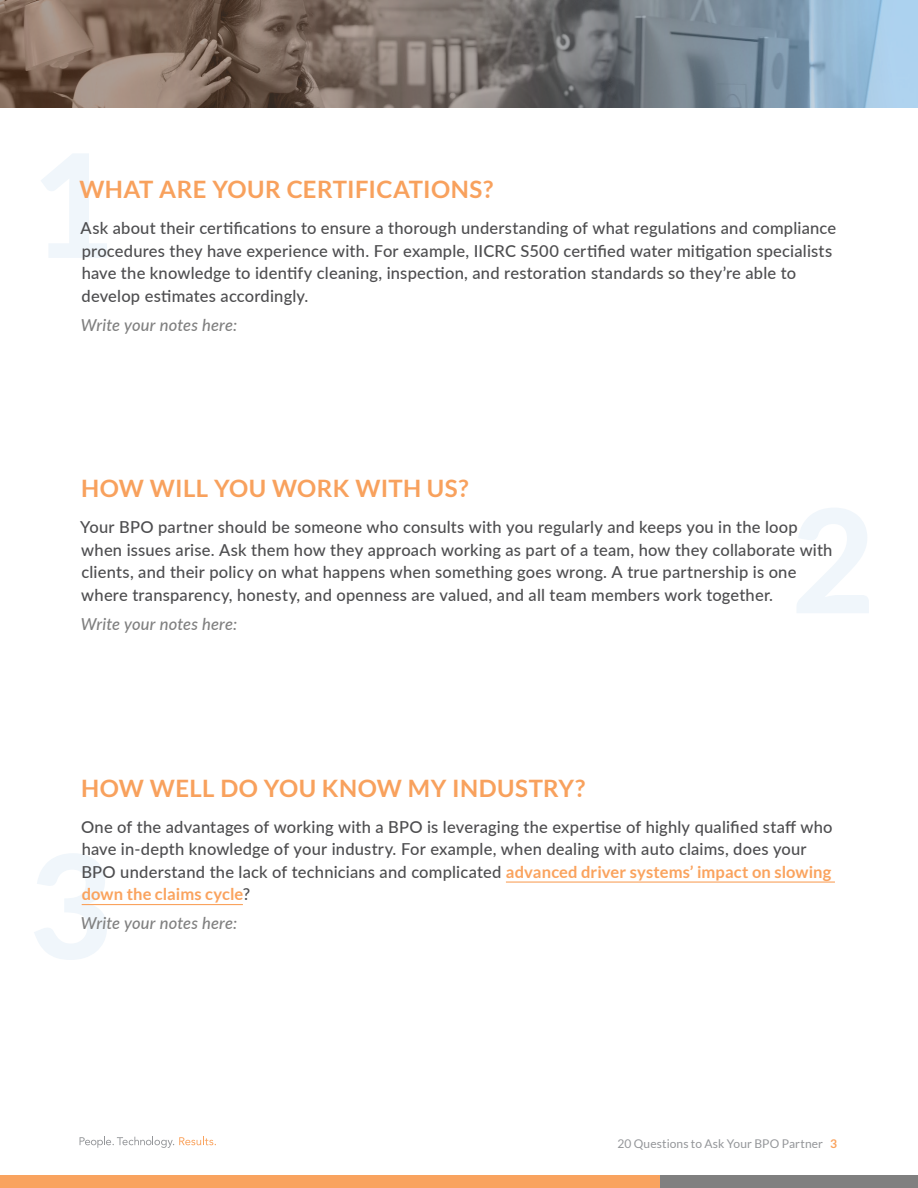
<style>
.page{position:relative;width:918px;height:1188px;background:#fff}
.page>*{position:absolute;margin:0;border:0;box-sizing:border-box;transform-origin:0 0}
.t1{font:700 24px "Lato";letter-spacing:.015em;color:#f8a15d}
.t2{font:500 16.5px/22.5px "Lato";letter-spacing:.015em;color:#4d4d4f}
.t3{font:italic 500 16.5px "Lato";letter-spacing:.01em;color:#808080}
.t4{font:12px "Lato";letter-spacing:.01em;color:#949699}
.s1{font-weight:700;color:#faa35e}
</style>
<div class="page">
<svg style="left:41px;top:154px;width:66px;height:104px"></svg>
<svg style="left:797px;top:508px;width:72px;height:105px"></svg>
<svg style="left:34px;top:853px;width:73px;height:107px"></svg>
<img style="left:0;top:0;width:918px;height:108px">
<svg style="left:80px;top:1137px;width:136px;height:11px"></svg>
<div style="left:0;top:1176px;width:664px;height:12px;background:#f9a35f"></div>
<div style="left:660px;top:1176px;width:258px;height:12px;background:#808080"></div>
<hr style="left:506px;top:881px;width:329px;height:2px;background:#faa35e">
<hr style="left:82px;top:904px;width:161px;height:1px;background:#faa35e">
<h1 class="t1" style="left:79px;top:176px;width:415px">WHAT ARE YOUR CERTIFICATIONS?</h1>
<p class="t2" style="left:81px;top:216px;width:757px">Ask about their certifications to ensure a thorough understanding of what regulations and compliance procedures they have experience with. For example, IICRC S500 certified water mitigation specialists have the knowledge to identify cleaning, inspection, and restoration standards so they’re able to develop estimates accordingly.</p>
<p class="t3" style="left:81px;top:313px;width:158px">Write your notes here:</p>
<h1 class="t1" style="left:81px;top:475px;width:389px">HOW WILL YOU WORK WITH US?</h1>
<p class="t2" style="left:80px;top:515px;width:754px">Your BPO partner should be someone who consults with you regularly and keeps you in the loop when issues arise. Ask them how they approach working as part of a team, how they collaborate with clients, and their policy on what happens when something goes wrong. A true partnership is one where transparency, honesty, and openness are valued, and all team members work together.</p>
<p class="t3" style="left:81px;top:612px;width:158px">Write your notes here:</p>
<h1 class="t1" style="left:81px;top:774px;width:506px">HOW WELL DO YOU KNOW MY INDUSTRY?</h1>
<p class="t2" style="left:81px;top:815px;width:753px">One of the advantages of working with a BPO is leveraging the expertise of highly qualified staff who have in-depth knowledge of your industry. For example, when dealing with auto claims, does your BPO understand the lack of technicians and complicated <span class="s1">advanced driver systems’ impact on slowing down the claims cycle</span>?</p>
<p class="t3" style="left:81px;top:911px;width:158px">Write your notes here:</p>
<p class="t4" style="left:617px;top:1137px;width:221px">20 Questions to Ask Your BPO Partner <span class="s1">3</span></p>
</div>
